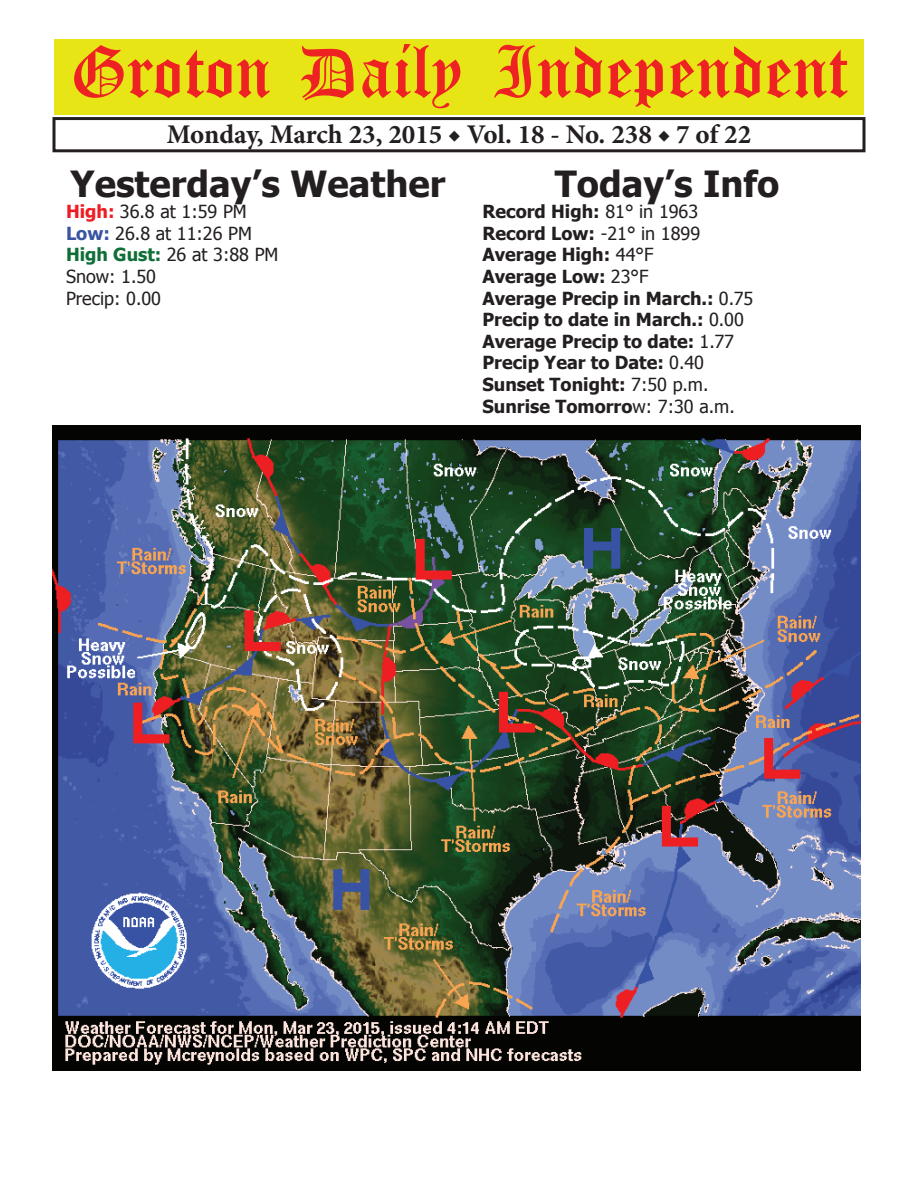
<style>
.page{position:relative;width:918px;height:1188px;background:#fff}
.page>*{position:absolute;margin:0;border:0;box-sizing:border-box;transform-origin:0 0}
.t1{font:54px "Old English Five";color:#ee2123}
.t2{font:700 36px "Tahoma";color:#231f20}
.t3{font:700 27px "Minion Pro";color:#231f20}
.t4{font:700 18px/21.6px "Tahoma";color:#231f20}
.t5{font:18px/21.6px "Tahoma";color:#231f20}
.s1{font-weight:700;color:#ee1d23}
.s2{font-weight:700;color:#3a53a3}
.s3{font-weight:700;color:#106e38}
.s4{font-weight:400}
</style>
<div class="page">
<div style="left:52px;top:117px;width:814px;height:35px;border:3px solid #231f20"></div>
<div style="left:54px;top:40px;width:810px;height:75px;background:#e7e515"></div>
<img style="left:52px;top:426px;width:809px;height:645px">
<h1 class="t1" style="left:70px;top:47px;width:779px">Groton Daily Independent</h1>
<h3 class="t3" style="left:167px;top:116px;width:586px">Monday, March 23, 2015 ◆ Vol. 18 - No. 238 ◆ 7 of 22</h3>
<h2 class="t2" style="left:71px;top:158px;width:376px">Yesterday’s Weather</h2>
<p class="t5" style="left:66px;top:200px;width:214px"><span class="s1">High:</span> 36.8 at 1:59 PM<br><span class="s2">Low:</span> 26.8 at 11:26 PM<br><span class="s3">High Gust:</span> 26 at 3:88 PM<br>Snow: 1.50<br>Precip: 0.00</p>
<h2 class="t2" style="left:555px;top:158px;width:226px">Today’s Info</h2>
<p class="t4" style="left:482px;top:200px;width:272px">Record High: <span class="s4">81° in 1963<br></span>Record Low: <span class="s4">-21° in 1899<br></span>Average High: <span class="s4">44°F<br></span>Average Low: <span class="s4">23°F<br></span>Average Precip in March.: <span class="s4">0.75<br></span>Precip to date in March.: <span class="s4">0.00<br></span>Average Precip to date: <span class="s4">1.77<br></span>Precip Year to Date: <span class="s4">0.40<br></span>Sunset Tonight: <span class="s4">7:50 p.m.<br></span>Sunrise Tomorro<span class="s4">w: 7:30 a.m.</span></p>
</div>
